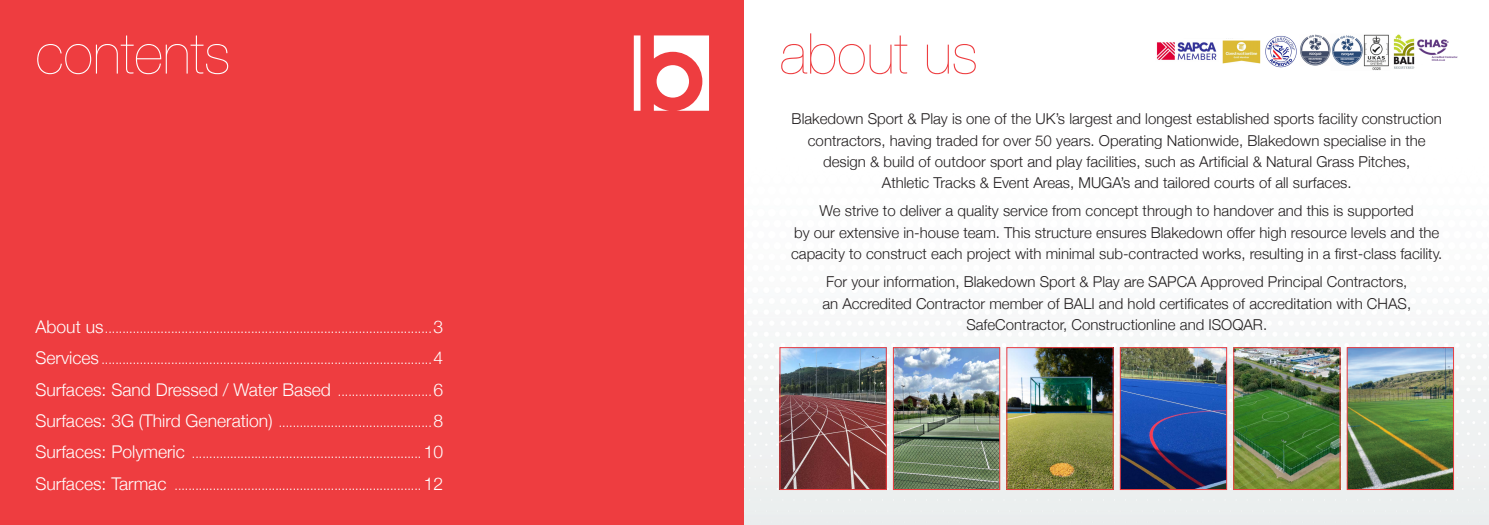
<style>
.page{position:relative;width:1489px;height:525px;background:#fff}
.page>*{position:absolute;margin:0;border:0;box-sizing:border-box;transform-origin:0 0}
.t1{font:200 56.25px "Helvetica Neue";color:#fff}
.t2{font:200 56.25px "Helvetica Neue";color:#ee3d40}
.t3{font:300 17.5px "Helvetica Neue";color:#fff}
.t4{font:300 15px/21.2px "Helvetica Neue";color:#231f20;text-align:center}
.t5{font:300 12.5px "Helvetica Neue";color:#fff}
.s1{font-size:17.5px}
.s2{font-size:12.5px}
</style>
<div class="page">
<div style="left:0;top:0;width:744px;height:524px;background:#ee3d40"></div>
<svg style="left:633px;top:35px;width:76px;height:76px"></svg>
<div style="left:656px;top:65px;width:33px;height:32px;background:#fff;border-radius:50%"></div>
<img style="left:744px;top:342px;width:744px;height:182px">
<img style="left:781px;top:349px;width:103px;height:138px">
<img style="left:895px;top:349px;width:103px;height:138px">
<div style="left:893px;top:347px;width:107px;height:142px;border:1px solid #ee3d40"></div>
<img style="left:1008px;top:349px;width:103px;height:138px">
<div style="left:1006px;top:347px;width:107px;height:142px;border:1px solid #ee3d40"></div>
<img style="left:1235px;top:349px;width:103px;height:138px">
<div style="left:1233px;top:347px;width:107px;height:142px;border:1px solid #ee3d40"></div>
<img style="left:1121px;top:349px;width:103px;height:138px">
<div style="left:1119px;top:347px;width:107px;height:142px;border:1px solid #ee3d40"></div>
<img style="left:1300px;top:34px;width:158px;height:36px">
<img style="left:1156px;top:40px;width:105px;height:24px">
<img style="left:1265px;top:36px;width:32px;height:32px">
<div style="left:1413px;top:63px;width:33px;height:21px;background:#fff;border-radius:50%"></div>
<img style="left:1348px;top:349px;width:103px;height:138px">
<div style="left:1346px;top:347px;width:107px;height:142px;border:1px solid #ee3d40"></div>
<h1 class="t1" style="left:35px;top:10px;width:196px">contents</h1>
<p class="t5" style="left:35px;top:318px;width:409px"><span class="s1">About us</span>..............................................................................................<span class="s1">3</span></p>
<p class="t5" style="left:35px;top:349px;width:409px"><span class="s1">Services</span> ...............................................................................................<span class="s1">4</span></p>
<p class="t3" style="left:35px;top:375px;width:409px">Surfaces: Sand Dressed / Water Based <span class="s2">...........................</span>6</p>
<p class="t5" style="left:35px;top:412px;width:409px"><span class="s1">Surfaces: 3G (Third Generation)</span> ............................................<span class="s1">8</span></p>
<p class="t5" style="left:35px;top:443px;width:409px"><span class="s1">Surfaces: Polymeric</span> .................................................................. <span class="s1">10</span></p>
<p class="t5" style="left:35px;top:474px;width:409px"><span class="s1">Surfaces: Tarmac</span> ....................................................................... <span class="s1">12</span></p>
<h1 class="t2" style="left:780px;top:10px;width:199px">about us</h1>
<p class="t4" style="left:791px;top:107px;width:651px">Blakedown Sport &amp; Play is one of the UK’s largest and longest established sports facility construction contractors, having traded for over 50 years. Operating Nationwide, Blakedown specialise in the design &amp; build of outdoor sport and play facilities, such as Artificial &amp; Natural Grass Pitches,<br>Athletic Tracks &amp; Event Areas, MUGA’s and tailored courts of all surfaces.</p>
<p class="t4" style="left:791px;top:199px;width:652px">We strive to deliver a quality service from concept through to handover and this is supported<br>by our extensive in-house team. This structure ensures Blakedown offer high resource levels and the capacity to construct each project with minimal sub-contracted works, resulting in a first-class facility.</p>
<p class="t4" style="left:822px;top:270px;width:590px">For your information, Blakedown Sport &amp; Play are SAPCA Approved Principal Contractors, an Accredited Contractor member of BALI and hold certificates of accreditation with CHAS,<br>SafeContractor, Constructionline and ISOQAR.</p>
</div>
